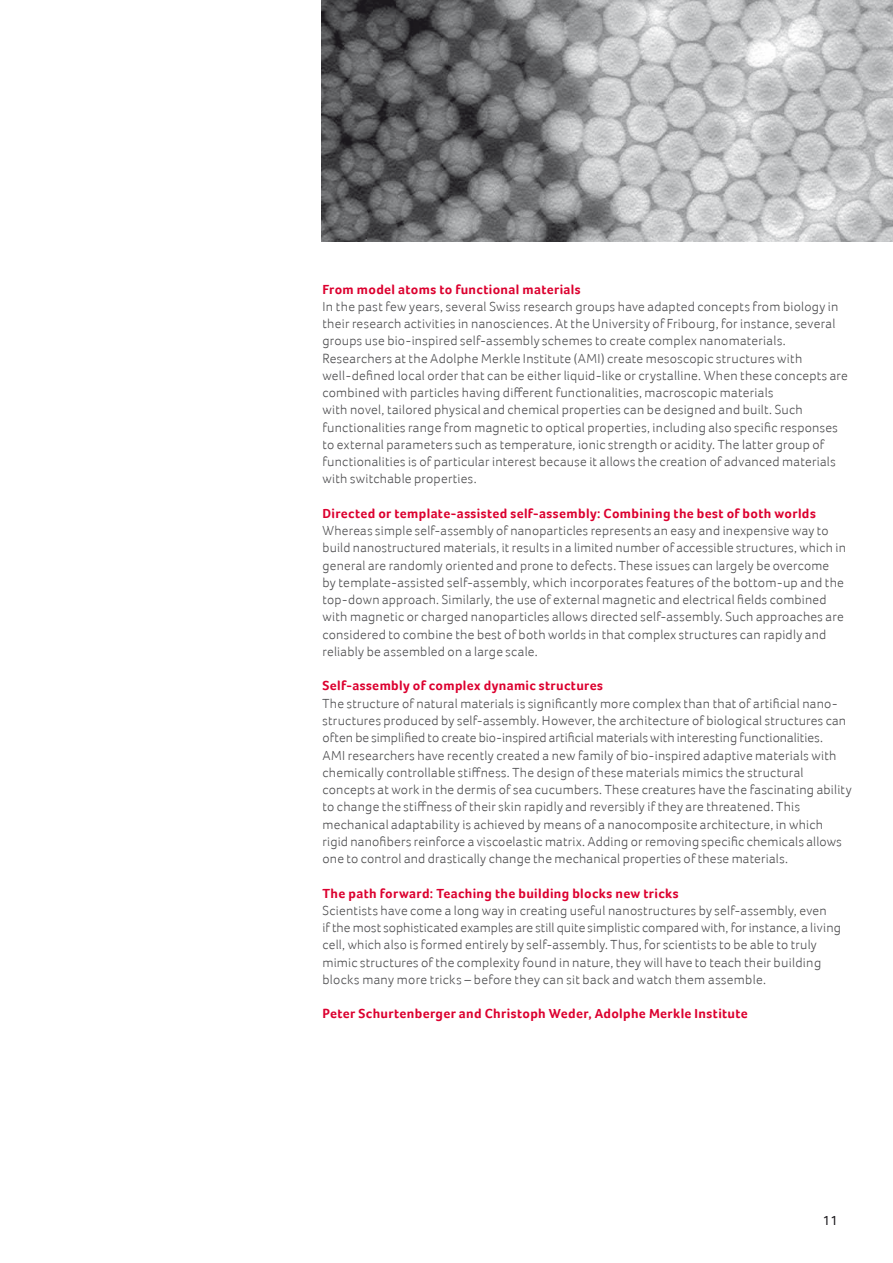
<style>
.page{position:relative;width:893px;height:1263px;background:#fff}
.page>*{position:absolute;margin:0;border:0;box-sizing:border-box;transform-origin:0 0}
.t1{font:300 13.5px/17.2px "Foco";letter-spacing:.02em;color:#4c4c4e}
.t2{font:700 13.5px "Foco";letter-spacing:.025em;color:#dc002f}
.t3{font:13.5px "Foco";color:#1a171c}
</style>
<div class="page">
<img style="left:322px;top:0;width:571px;height:241px">
<p class="t2" style="left:322px;top:281px;width:260px">From model atoms to functional materials</p>
<p class="t1" style="left:322px;top:298px;width:527px">In the past few years, several Swiss research groups have adapted concepts from biology in their research activities in nanosciences. At the University of Fribourg, for instance, several groups use bio-inspired self-assembly schemes to create complex nanomaterials.<br>Researchers at the Adolphe Merkle Institute (AMI) create mesoscopic structures with well-defined local order that can be either liquid-like or crystalline. When these concepts are combined with particles having different functionalities, macroscopic materials<br>with novel, tailored physical and chemical properties can be designed and built. Such functionalities range from magnetic to optical properties, including also specific responses to external parameters such as temperature, ionic strength or acidity. The latter group of functionalities is of particular interest because it allows the creation of advanced materials with switchable properties.</p>
<p class="t2" style="left:322px;top:505px;width:495px">Directed or template-assisted self-assembly: Combining the best of both worlds</p>
<p class="t1" style="left:322px;top:522px;width:525px">Whereas simple self-assembly of nanoparticles represents an easy and inexpensive way to build nanostructured materials, it results in a limited number of accessible structures, which in general are randomly oriented and prone to defects. These issues can largely be overcome by template-assisted self-assembly, which incorporates features of the bottom-up and the top-down approach. Similarly, the use of external magnetic and electrical fields combined with magnetic or charged nanoparticles allows directed self-assembly. Such approaches are considered to combine the best of both worlds in that complex structures can rapidly and reliably be assembled on a large scale.</p>
<p class="t2" style="left:322px;top:678px;width:282px">Self-assembly of complex dynamic structures</p>
<p class="t1" style="left:322px;top:694px;width:531px">The structure of natural materials is significantly more complex than that of artificial nano&shy;structures produced by self-assembly. However, the architecture of biological structures can often be simplified to create bio-inspired artificial materials with interesting functionalities.<br>AMI researchers have recently created a new family of bio-inspired adaptive materials with chemically controllable stiffness. The design of these materials mimics the structural concepts at work in the dermis of sea cucumbers. These creatures have the fascinating ability to change the stiffness of their skin rapidly and reversibly if they are threatened. This mechanical adaptability is achieved by means of a nanocomposite architecture, in which rigid nanofibers reinforce a viscoelastic matrix. Adding or removing specific chemicals allows one to control and drastically change the mechanical properties of these materials.</p>
<p class="t2" style="left:322px;top:885px;width:358px">The path forward: Teaching the building blocks new tricks</p>
<p class="t1" style="left:322px;top:901px;width:520px">Scientists have come a long way in creating useful nanostructures by self-assembly, even<br>if the most sophisticated examples are still quite simplistic compared with, for instance, a living cell, which also is formed entirely by self-assembly. Thus, for scientists to be able to truly mimic structures of the complexity found in nature, they will have to teach their building blocks many more tricks – before they can sit back and watch them assemble.</p>
<p class="t2" style="left:322px;top:1006px;width:427px">Peter Schurtenberger and Christoph Weder, Adolphe Merkle Institute</p>
<p class="t3" style="left:823px;top:1212px;width:16px">11</p>
</div>
